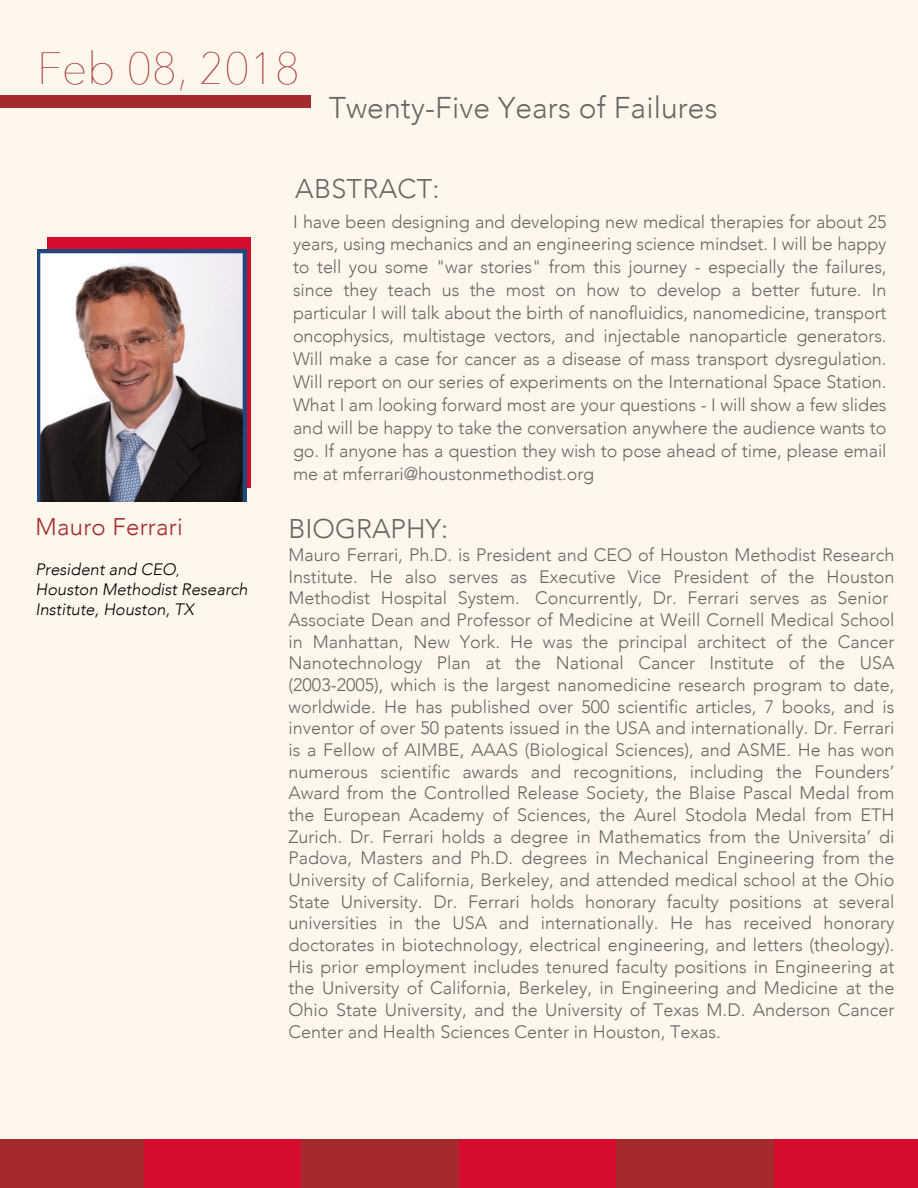
<style>
.page{position:relative;width:918px;height:1188px;background:#fff7ec}
.page>*{position:absolute;margin:0;border:0;box-sizing:border-box;transform-origin:0 0}
.t1{font:200 45px "Avenir Next";color:#a52a2e}
.t2{font:300 30px "Avenir";letter-spacing:.005em;color:#686765}
.t3{font:300 27px "Avenir";color:#686765}
.t4{font:300 24px "Avenir";letter-spacing:.01em;color:#a52a2e}
.t5{font:300 18px/21.8px "Avenir";color:#686765;text-align:justify}
.t6{font:italic 300 16.5px/19.8px "Avenir";color:#000}
.s1{font-family:"Milo OT"}
</style>
<div class="page">
<div style="left:0;top:95px;width:310px;height:13px;background:#a52a2e"></div>
<div style="left:47px;top:238px;width:203px;height:250px;background:#d30d2b"></div>
<div style="left:0;top:1139px;width:144px;height:49px;background:#a52a2e"></div>
<div style="left:144px;top:1139px;width:157px;height:49px;background:#d30d2b"></div>
<div style="left:302px;top:1139px;width:157px;height:49px;background:#a52a2e"></div>
<div style="left:459px;top:1139px;width:157px;height:49px;background:#d30d2b"></div>
<div style="left:616px;top:1139px;width:158px;height:49px;background:#a52a2e"></div>
<div style="left:774px;top:1139px;width:144px;height:49px;background:#d30d2b"></div>
<img style="left:37px;top:250px;width:209px;height:252px">
<p class="t1" style="left:37px;top:30px;width:264px">Feb 08, 2018</p>
<p class="t2" style="left:329px;top:90px;width:390px">Twenty-Five Years of Failures</p>
<p class="t4" style="left:35px;top:513px;width:149px">Mauro Ferrari</p>
<p class="t6" style="left:35px;top:560px;width:214px">President and CEO<span class="s1">,<br></span>Houston Methodist Research<br>Institute, Houston, TX</p>
<p class="t3" style="left:295px;top:173px;width:146px">ABSTRACT:</p>
<p class="t5" style="left:293px;top:210px;width:595px;line-height:23px">I have been designing and developing new medical therapies for about 25 years, using mechanics and an engineering science mindset. I will be happy to tell you some "war stories" from this journey - especially the failures, since they teach us the most on how to develop a better future. In particular I will talk about the birth of nanofluidics, nanomedicine, transport oncophysics, multistage vectors, and injectable nanoparticle generators.<br>Will make a case for cancer as a disease of mass transport dysregulation.<br>Will report on our series of experiments on the International Space Station.<br>What I am looking forward most are your questions - I will show a few slides and will be happy to take the conversation anywhere the audience wants to go. If anyone has a question they wish to pose ahead of time, please email me at mferrari@houstonmethodist.org</p>
<h3 class="t3" style="left:289px;top:512px;width:161px">BIOGRAPHY:</h3>
<p class="t5" style="left:289px;top:544px;width:607px;text-align:left">Mauro Ferrari, Ph.D. is President and CEO of Houston Methodist Research Institute. He also serves as Executive Vice President of the Houston Methodist Hospital System. Concurrently, Dr. Ferrari serves as Senior Associate Dean and Professor of Medicine at Weill Cornell Medical School in Manhattan, New York. He was the principal architect of the Cancer Nanotechnology Plan at the National Cancer Institute of the USA (2003-2005), which is the largest nanomedicine research program to date, worldwide. He has published over 500 scientific articles, 7 books, and is inventor of over 50 patents issued in the USA and internationally. Dr. Ferrari is a Fellow of AIMBE, AAAS (Biological Sciences), and ASME. He has won numerous scientific awards and recognitions, including the Founders’ Award from the Controlled Release Society, the Blaise Pascal Medal from the European Academy of Sciences, the Aurel Stodola Medal from ETH Zurich. Dr. Ferrari holds a degree in Mathematics from the Universita’ di Padova, Masters and Ph.D. degrees in Mechanical Engineering from the University of California, Berkeley, and attended medical school at the Ohio State University. Dr. Ferrari holds honorary faculty positions at several universities in the USA and internationally. He has received honorary doctorates in biotechnology, electrical engineering, and letters (theology).<br>His prior employment includes tenured faculty positions in Engineering at the University of California, Berkeley, in Engineering and Medicine at the Ohio State University, and the University of Texas M.D. Anderson Cancer Center and Health Sciences Center in Houston, Texas.</p>
</div>
